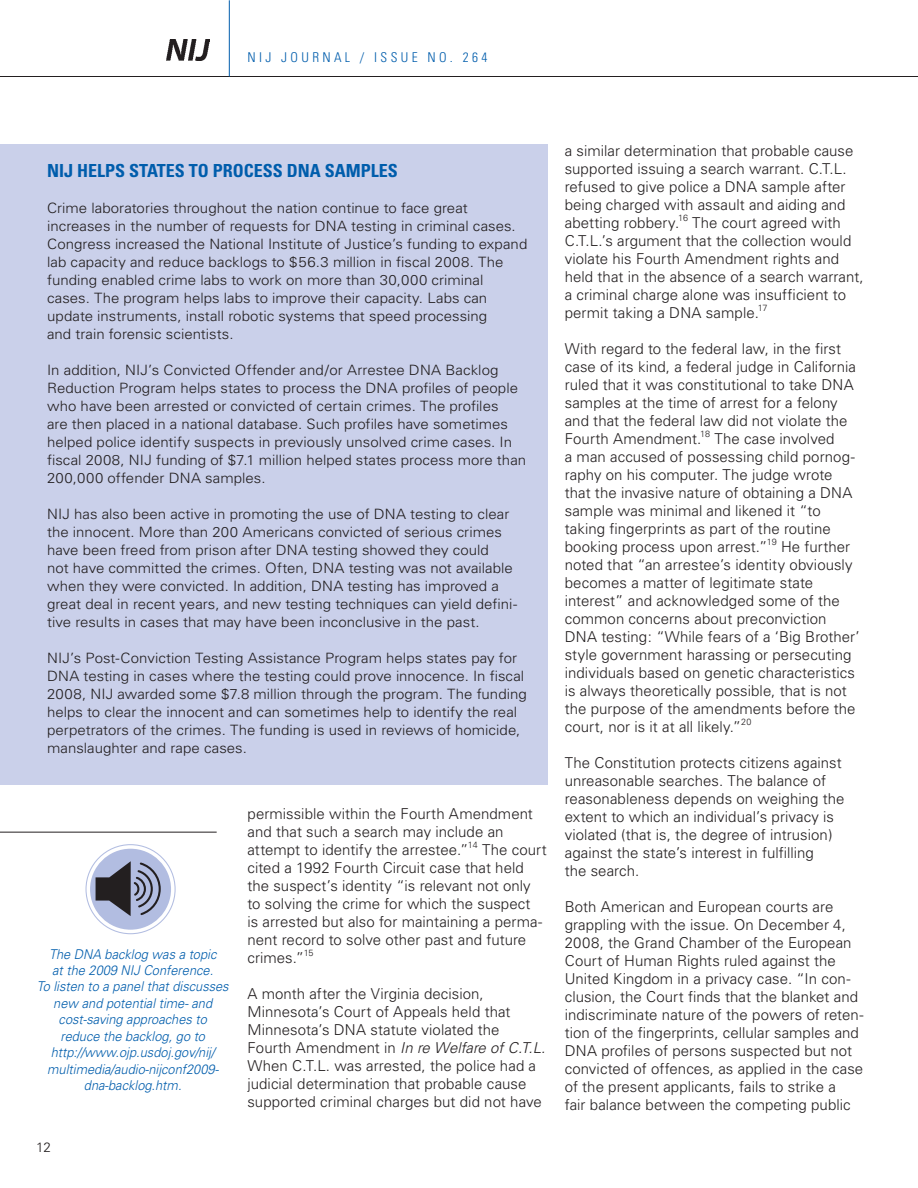
<style>
.page{position:relative;width:918px;height:1188px;background:#fff}
.page>*{position:absolute;margin:0;border:0;box-sizing:border-box;transform-origin:0 0}
.t1{font:700 condensed 18px "Univers";color:#005dac}
.t2{font:300 15px/18px "Univers";letter-spacing:.005em;color:#231f20}
.t3{font:300 14.25px/18px "Univers";color:#231f20;scale:1.05 1}
.t4{font:italic 300 13.5px/16.5px "Univers";color:#005dac;text-align:center;scale:.95 1}
.t5{font:300 condensed 13.5px "Univers";letter-spacing:.25em;color:#005dac}
.t6{font:300 13.5px "Univers";color:#231f20}
.t7{font:300 9px "Univers";letter-spacing:-.01em;color:#231f20}
.s1{font-style:italic}
</style>
<div class="page">
<div style="left:0;top:144px;width:547px;height:640px;background:#cad0ea"></div>
<hr style="left:0;top:76px;width:918px;height:1px;background:#231f20">
<hr style="left:229px;top:0;width:1px;height:76px;background:#005dac">
<hr style="left:0;top:832px;width:217px;height:1px;background:#231f20">
<img style="left:166px;top:40px;width:44px;height:20px">
<div style="left:90px;top:849px;width:81px;height:81px;background:#b2bde1;border-radius:50%"></div>
<svg style="left:96px;top:861px;width:66px;height:56px"></svg>
<p class="t5" style="left:247px;top:49px;width:241px">NIJ JOURNAL / ISSUE NO. 264</p>
<h3 class="t1" style="left:47px;top:159px;width:352px">NIJ HELPS STATES TO PROCESS DNA SAMPLES</h3>
<p class="t3" style="left:47px;top:199px;width:459px">Crime laboratories throughout the nation continue to face great increases in the number of requests for DNA testing in criminal cases.<br>Congress increased the National Institute of Justice’s funding to expand lab capacity and reduce backlogs to $56.3 million in fiscal 2008. The funding enabled crime labs to work on more than 30,000 criminal cases. The program helps labs to improve their capacity. Labs can update instruments, install robotic systems that speed processing<br>and train forensic scientists.</p>
<p class="t3" style="left:47px;top:361px;width:458px">In addition, NIJ’s Convicted Offender and/or Arrestee DNA Backlog Reduction Program helps states to process the DNA profiles of people who have been arrested or convicted of certain crimes. The profiles<br>are then placed in a national database. Such profiles have sometimes helped police identify suspects in previously unsolved crime cases. In fiscal 2008, NIJ funding of $7.1 million helped states process more than 200,000 offender DNA samples.</p>
<p class="t3" style="left:47px;top:505px;width:449px">NIJ has also been active in promoting the use of DNA testing to clear the innocent. More than 200 Americans convicted of serious crimes have been freed from prison after DNA testing showed they could<br>not have committed the crimes. Often, DNA testing was not available when they were convicted. In addition, DNA testing has improved a great deal in recent years, and new testing techniques can yield defini&shy;tive results in cases that may have been inconclusive in the past.</p>
<p class="t3" style="left:47px;top:649px;width:458px">NIJ’s Post-Conviction Testing Assistance Program helps states pay for DNA testing in cases where the testing could prove innocence. In fiscal 2008, NIJ awarded some $7.8 million through the program. The funding helps to clear the innocent and can sometimes help to identify the real perpetrators of the crimes. The funding is used in reviews of homicide, manslaughter and rape cases.</p>
<p class="t4" style="left:37px;top:945px;width:204px">The DNA backlog was a topic<br>at the 2009 NIJ Conference.<br>To listen to a panel that discusses new and potential time- and cost-saving approaches to<br>reduce the backlog, go to http://www.ojp.usdoj.gov/nij/ multimedia/audio-nijconf2009- dna-backlog.htm.</p>
<p class="t6" style="left:36px;top:1139px;width:17px">12</p>
<p class="t2" style="left:248px;top:804px;width:287px">permissible within the Fourth Amendment and that such a search may include an attempt to identify the arrestee.”</p>
<p class="t7" style="left:468px;top:839px;width:11px">14</p>
<p class="t2" style="left:247px;top:840px;width:301px;text-indent:235px">The court cited a 1992 Fourth Circuit case that held the suspect’s identity “is relevant not only to solving the crime for which the suspect<br>is arrested but also for maintaining a perma&shy;nent record to solve other past and future crimes.”</p>
<p class="t7" style="left:304px;top:947px;width:11px">15</p>
<p class="t2" style="left:248px;top:984px;width:299px">A month after the Virginia decision, Minnesota’s Court of Appeals held that Minnesota’s DNA statute violated the Fourth Amendment in <span class="s1">In re Welfare of C.T.L.<br></span>When C.T.L. was arrested, the police had a judicial determination that probable cause supported criminal charges but did not have</p>
<p class="t2" style="left:565px;top:141px;width:300px">a similar determination that probable cause supported issuing a search warrant. C.T.L. refused to give police a DNA sample after being charged with assault and aiding and abetting robbery.<sup>16</sup> The court agreed with C.T.L.’s argument that the collection would violate his Fourth Amendment rights and held that in the absence of a search warrant, a criminal charge alone was insufficient to permit taking a DNA sample.</p>
<p class="t7" style="left:758px;top:302px;width:11px">17</p>
<p class="t2" style="left:565px;top:339px;width:293px">With regard to the federal law, in the first case of its kind, a federal judge in California ruled that it was constitutional to take DNA samples at the time of arrest for a felony and that the federal law did not violate the Fourth Amendment.</p>
<p class="t7" style="left:700px;top:428px;width:11px">18</p>
<p class="t2" style="left:565px;top:429px;width:292px;text-indent:150px">The case involved<br>a man accused of possessing child pornog&shy;raphy on his computer. The judge wrote that the invasive nature of obtaining a DNA sample was minimal and likened it “to taking fingerprints as part of the routine booking process upon arrest.”</p>
<p class="t7" style="left:767px;top:536px;width:11px">19</p>
<p class="t2" style="left:565px;top:537px;width:296px;text-indent:216px">He further noted that “an arrestee’s identity obviously becomes a matter of legitimate state interest” and acknowledged some of the common concerns about preconviction DNA testing: “While fears of a ‘Big Brother’ style government harassing or persecuting individuals based on genetic characteristics is always theoretically possible, that is not the purpose of the amendments before the court, nor is it at all likely.”</p>
<p class="t7" style="left:741px;top:716px;width:12px">20</p>
<p class="t2" style="left:565px;top:753px;width:281px">The Constitution protects citizens against unreasonable searches. The balance of reasonableness depends on weighing the extent to which an individual’s privacy is violated (that is, the degree of intrusion) against the state’s interest in fulfilling<br>the search.</p>
<p class="t2" style="left:565px;top:897px;width:300px">Both American and European courts are grappling with the issue. On December 4, 2008, the Grand Chamber of the European Court of Human Rights ruled against the United Kingdom in a privacy case. “In con&shy;clusion, the Court finds that the blanket and indiscriminate nature of the powers of reten&shy;tion of the fingerprints, cellular samples and DNA profiles of persons suspected but not convicted of offences, as applied in the case of the present applicants, fails to strike a<br>fair balance between the competing public</p>
</div>
